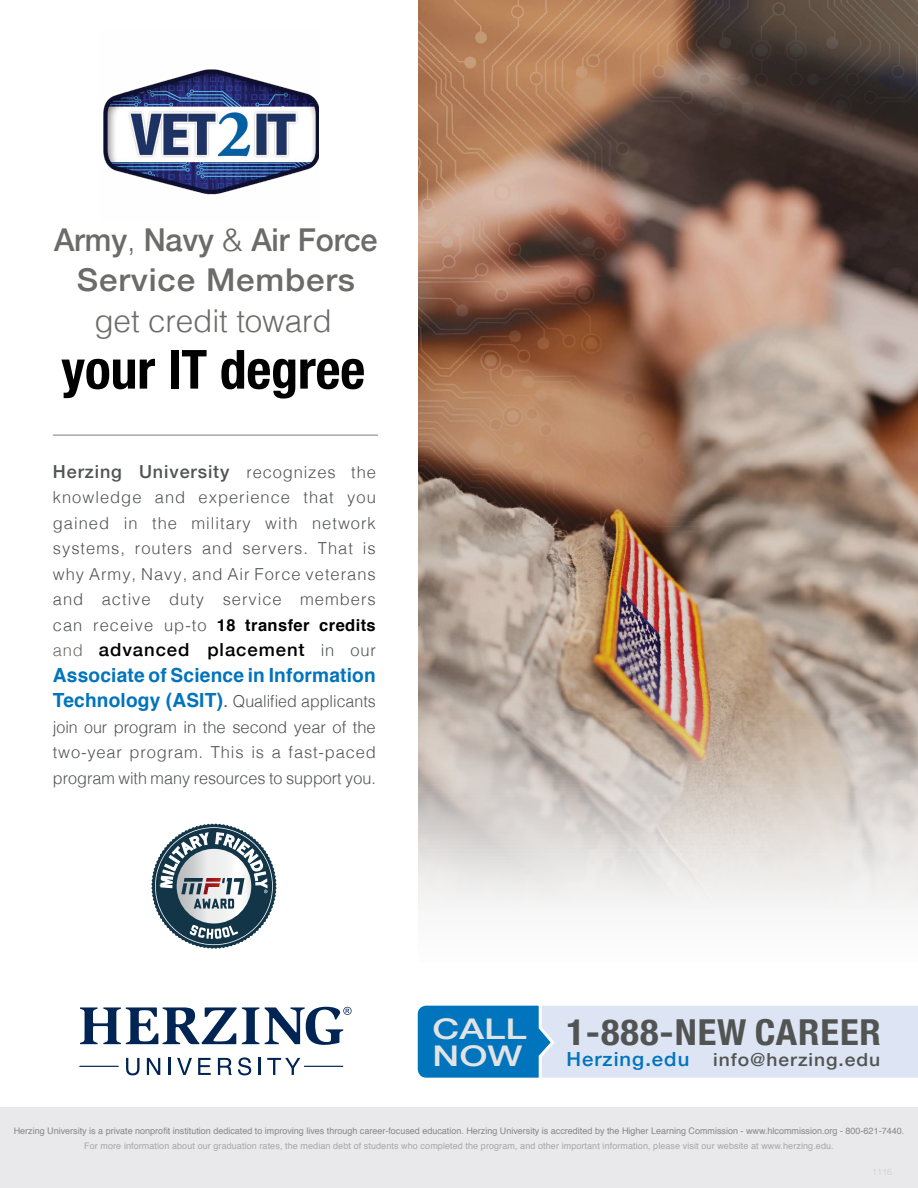
<style>
.page{position:relative;width:918px;height:1188px;background:#fff}
.page>*{position:absolute;margin:0;border:0;box-sizing:border-box;transform-origin:0 0}
.t1{font:700 condensed 54px "Helvetica Neue";letter-spacing:-.005em;color:#000}
.t2{font:700 condensed 36px "Helvetica Neue";letter-spacing:.025em;color:#515452;scale:1.07 1}
.t3{font:500 31.5px/40.5px "Helvetica Neue";letter-spacing:.01em;color:#6b6b69;text-align:center}
.t4{font:300 31.5px "Helvetica";letter-spacing:-.005em;color:#6b6b69}
.t5{font:500 28.5px/27px "Helvetica Neue";color:#e2e3e4;scale:1.3 1}
.t6{font:700 19.5px "Helvetica";letter-spacing:.01em;color:#0074bd}
.t7{font:500 18px "Helvetica Neue";letter-spacing:.05em;color:#515452}
.t8{font:500 18px "Helvetica Neue";letter-spacing:.05em;color:#515452;scale:1.07 1}
.t9{font:500 18px "Helvetica Neue";letter-spacing:.05em;color:#000}
.t10{font:300 16.5px/25.5px "Helvetica";letter-spacing:.055em;color:#515452;text-align:justify}
.t11{font:9px "Helvetica";color:#878684}
.t12{font:9px "Helvetica";letter-spacing:.01em;color:#a8a6a5}
.s1{font-family:"Helvetica";font-weight:300}
.s2{font-family:"Helvetica";font-weight:300;font-size:16.5px}
.s3{font-weight:700;color:#000}
.s4{font-family:"Helvetica";font-weight:300;font-size:16.5px;color:#6b6b69}
.s5{font-family:"Helvetica";font-weight:300;font-size:16.5px;color:#515452}
.s6{font-weight:700;font-size:19.5px;color:#0074bd}
.s7{font-weight:400;font-size:19.5px;color:#58595b}
.s8{font-size:19.5px;color:#0074bd}
</style>
<div class="page">
<div style="left:418px;top:0;width:500px;height:963px;background:#f9f9f9"></div>
<img style="left:418px;top:0;width:500px;height:895px">
<div style="left:0;top:1107px;width:918px;height:81px;background:#e9e9eb"></div>
<svg style="left:80px;top:1007px;width:179px;height:37px"></svg>
<svg style="left:265px;top:1007px;width:87px;height:38px"></svg>
<hr style="left:79px;top:1066px;width:40px;height:1px;background:#002453">
<hr style="left:304px;top:1066px;width:39px;height:1px;background:#002453">
<svg style="left:126px;top:1058px;width:14px;height:17px"></svg>
<svg style="left:147px;top:1058px;width:13px;height:17px"></svg>
<hr style="left:168px;top:1058px;width:3px;height:17px;background:#002453">
<svg style="left:177px;top:1058px;width:15px;height:17px"></svg>
<svg style="left:198px;top:1058px;width:13px;height:17px"></svg>
<svg style="left:218px;top:1058px;width:14px;height:17px"></svg>
<svg style="left:238px;top:1057px;width:13px;height:18px"></svg>
<svg style="left:259px;top:1058px;width:2px;height:17px"></svg>
<svg style="left:267px;top:1058px;width:33px;height:17px"></svg>
<svg style="left:151px;top:824px;width:126px;height:125px"></svg>
<hr style="left:53px;top:434px;width:325px;height:2px;background:#aaa8a7">
<svg style="left:417px;top:1005px;width:501px;height:73px;background:#a8cae6"></svg>
<img style="left:103px;top:69px;width:216px;height:126px">
<h3 class="t3" style="left:54px;top:217px;width:325px">Army<span class="s1">,</span> Navy <span class="s1">&amp;</span> Air Force<br>Service Members</h3>
<h3 class="t4" style="left:95px;top:294px;width:239px">get credit toward</h3>
<h1 class="t1" style="left:61px;top:337px;width:306px">your IT degree</h1>
<p class="t7" style="left:53px;top:457px;width:324px">Herzing University <span class="s2">recognizes the</span></p>
<p class="t10" style="left:53px;top:483px;width:324px">knowledge and experience that you gained in the military with network systems, routers and servers. That is why Army, Navy, and Air Force veterans and active duty service members can receive up-to <span class="s3">18 transfer credits</span></p>
<p class="t9" style="left:53px;top:635px;width:324px"><span class="s4">and</span> advanced placement <span class="s5">in our</span></p>
<p class="t6" style="left:53px;top:659px;width:324px">Associate of Science in Information</p>
<p class="t10" style="left:53px;top:687px;width:324px"><span class="s6">Technology (ASIT)</span><span class="s7">.</span> Qualified applicants join our program in the second year of the two-year program. This is a fast-paced program with many resources to support you.</p>
<h3 class="t5" style="left:433px;top:1013px;width:74px">CALL<br>NOW</h3>
<h2 class="t2" style="left:566px;top:1010px;width:295px">1-888-NEW CAREER</h2>
<p class="t8" style="left:566px;top:1045px;width:295px"><span class="s8">Herzing.edu</span> info@herzing.edu</p>
<p class="t11" style="left:14px;top:1124px;width:892px">Herzing University is a private nonprofit institution dedicated to improving lives through career-focused education. Herzing University is accredited by the Higher Learning Commission - www.hlcommission.org - 800-621-7440.</p>
<p class="t12" style="left:84px;top:1139px;width:751px">For more information about our graduation rates, the median debt of students who completed the program, and other important information, please visit our website at www.herzing.edu.</p>
</div>
